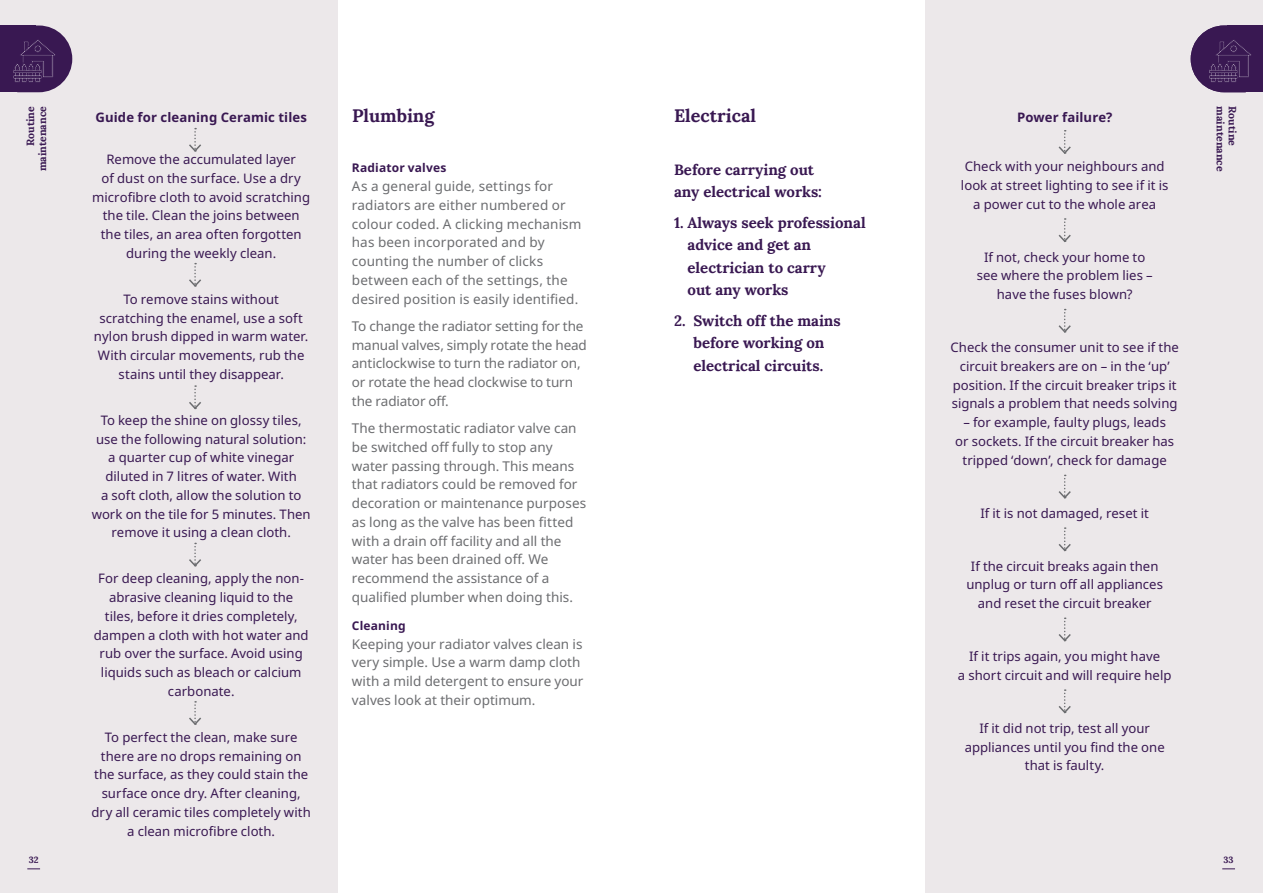
<style>
.page{position:relative;width:1263px;height:893px;background:#fff}
.page>*{position:absolute;margin:0;border:0;box-sizing:border-box;transform-origin:0 0}
._1__Location_Header{font:700 18px "Lora";color:#391852}
._2__Intro_body_copy{font:700 15px/22.5px "Lora";color:#391852}
.Main_copy_text{font:13.5px/18.8px "Noto Sans";color:#6c6d70}
.Main_copy_text-2{font:13.2px/18.8px "Noto Sans";color:#391852;text-align:center}
.Body_copy_sub_heading{font:700 13.2px "Noto Sans";letter-spacing:.01em;color:#391852}
.Body_copy_sub_heading-2{font:700 12px "Noto Sans";letter-spacing:.015em;color:#391852}
._1__Location_Header-2{font:700 10.5px/12px "Lora";color:#391852;text-align:right}
.t1{font:700 9px "Lora";color:#391852}
</style>
<div class="page">
<div style="left:0;top:0;width:337px;height:893px;background:#ece8ea"></div>
<svg style="left:189px;top:128px;width:12px;height:24px"></svg>
<svg style="left:189px;top:263px;width:12px;height:24px"></svg>
<svg style="left:189px;top:385px;width:12px;height:25px"></svg>
<svg style="left:189px;top:543px;width:12px;height:24px"></svg>
<svg style="left:189px;top:701px;width:12px;height:24px"></svg>
<div style="left:926px;top:0;width:337px;height:893px;background:#ece8ea"></div>
<div style="left:1227px;top:26px;width:36px;height:66px;background:#391852"></div>
<div style="left:0;top:26px;width:36px;height:66px;background:#391852"></div>
<svg style="left:13px;top:26px;width:59px;height:66px"></svg>
<svg style="left:1191px;top:26px;width:60px;height:66px"></svg>
<svg style="left:1058px;top:130px;width:13px;height:24px"></svg>
<svg style="left:1058px;top:218px;width:13px;height:24px"></svg>
<svg style="left:1058px;top:309px;width:13px;height:24px"></svg>
<svg style="left:1058px;top:475px;width:13px;height:24px"></svg>
<svg style="left:1058px;top:527px;width:13px;height:25px"></svg>
<svg style="left:1058px;top:617px;width:13px;height:25px"></svg>
<svg style="left:1058px;top:689px;width:13px;height:25px"></svg>
<svg style="left:27px;top:868px;width:13px;height:1px"></svg>
<svg style="left:1222px;top:868px;width:13px;height:1px"></svg>
<p class="_1__Location_Header-2" style="left:23px;top:171px;width:67px;rotate:-90deg">Routine maintenance</p>
<p class="_1__Location_Header-2" style="left:1228px;top:106px;width:67px;rotate:90deg">maintenance</p>
<p class="_1__Location_Header-2" style="left:1240px;top:106px;width:41px;rotate:90deg">Routine</p>
<p class="_1__Location_Header" style="left:352px;top:101px;width:84px">Plumbing</p>
<p class="_1__Location_Header" style="left:674px;top:101px;width:84px">Electrical</p>
<p class="Body_copy_sub_heading" style="left:1017px;top:108px;width:97px">Power failure?</p>
<p class="Main_copy_text-2" style="left:961px;top:157px;width:209px">Check with your neighbours and look at street lighting to see if it is a power cut to the whole area</p>
<p class="Main_copy_text-2" style="left:977px;top:248px;width:178px">If not, check your home to see where the problem lies – have the fuses blown?</p>
<p class="Body_copy_sub_heading" style="left:95px;top:108px;width:213px">Guide for cleaning Ceramic tiles</p>
<p class="Main_copy_text-2" style="left:92px;top:150px;width:219px">Remove the accumulated layer<br>of dust on the surface. Use a dry microfibre cloth to avoid scratching the tile. Clean the joins between the tiles, an area often forgotten during the weekly clean.</p>
<p class="Main_copy_text-2" style="left:94px;top:290px;width:216px">To remove stains without scratching the enamel, use a soft nylon brush dipped in warm water.<br>With circular movements, rub the stains until they disappear.</p>
<p class="Main_copy_text-2" style="left:92px;top:411px;width:221px">To keep the shine on glossy tiles, use the following natural solution: a quarter cup of white vinegar diluted in 7 litres of water. With<br>a soft cloth, allow the solution to work on the tile for 5 minutes. Then remove it using a clean cloth.</p>
<p class="Main_copy_text-2" style="left:94px;top:569px;width:216px">For deep cleaning, apply the non&shy;abrasive cleaning liquid to the tiles, before it dries completely, dampen a cloth with hot water and rub over the surface. Avoid using liquids such as bleach or calcium carbonate.</p>
<p class="Main_copy_text-2" style="left:92px;top:728px;width:221px">To perfect the clean, make sure there are no drops remaining on the surface, as they could stain the surface once dry. After cleaning, dry all ceramic tiles completely with a clean microfibre cloth.</p>
<p class="Body_copy_sub_heading-2" style="left:352px;top:159px;width:96px">Radiator valves</p>
<p class="Main_copy_text" style="left:352px;top:177px;width:231px">As a general guide, settings for radiators are either numbered or colour coded. A clicking mechanism has been incorporated and by counting the number of clicks between each of the settings, the desired position is easily identified.</p>
<p class="Main_copy_text" style="left:352px;top:317px;width:236px">To change the radiator setting for the manual valves, simply rotate the head anticlockwise to turn the radiator on, or rotate the head clockwise to turn the radiator off.</p>
<p class="Main_copy_text" style="left:352px;top:419px;width:236px">The thermostatic radiator valve can be switched off fully to stop any water passing through. This means that radiators could be removed for decoration or maintenance purposes as long as the valve has been fitted with a drain off facility and all the water has been drained off. We recommend the assistance of a qualified plumber when doing this.</p>
<p class="Body_copy_sub_heading-2" style="left:352px;top:617px;width:55px">Cleaning</p>
<p class="Main_copy_text" style="left:352px;top:635px;width:233px">Keeping your radiator valves clean is very simple. Use a warm damp cloth with a mild detergent to ensure your valves look at their optimum.</p>
<p class="_2__Intro_body_copy" style="left:674px;top:156px;width:149px">Before carrying out any electrical works:</p>
<p class="_2__Intro_body_copy" style="left:687px;top:209px;width:180px;text-indent:-14px">1. Always seek professional advice and get an electrician to carry<br>out any works</p>
<p class="_2__Intro_body_copy" style="left:674px;top:308px;width:168px;text-align:center">2. Switch off the mains before working on electrical circuits.</p>
<p class="Main_copy_text-2" style="left:950px;top:338px;width:230px">Check the consumer unit to see if the circuit breakers are on – in the ‘up’ position. If the circuit breaker trips it signals a problem that needs solving</p>
<p class="Main_copy_text-2" style="left:955px;top:413px;width:220px">– for example, faulty plugs, leads or sockets. If the circuit breaker has tripped ‘down’, check for damage</p>
<p class="Main_copy_text-2" style="left:980px;top:504px;width:170px">If it is not damaged, reset it</p>
<p class="Main_copy_text-2" style="left:966px;top:557px;width:198px">If the circuit breaks again then unplug or turn off all appliances and reset the circuit breaker</p>
<p class="Main_copy_text-2" style="left:958px;top:647px;width:215px">If it trips again, you might have<br>a short circuit and will require help</p>
<p class="Main_copy_text-2" style="left:965px;top:719px;width:202px">If it did not trip, test all your appliances until you find the one that is faulty.</p>
<p class="t1" style="left:29px;top:852px;width:11px">32</p>
<p class="t1" style="left:1223px;top:852px;width:12px">33</p>
</div>
